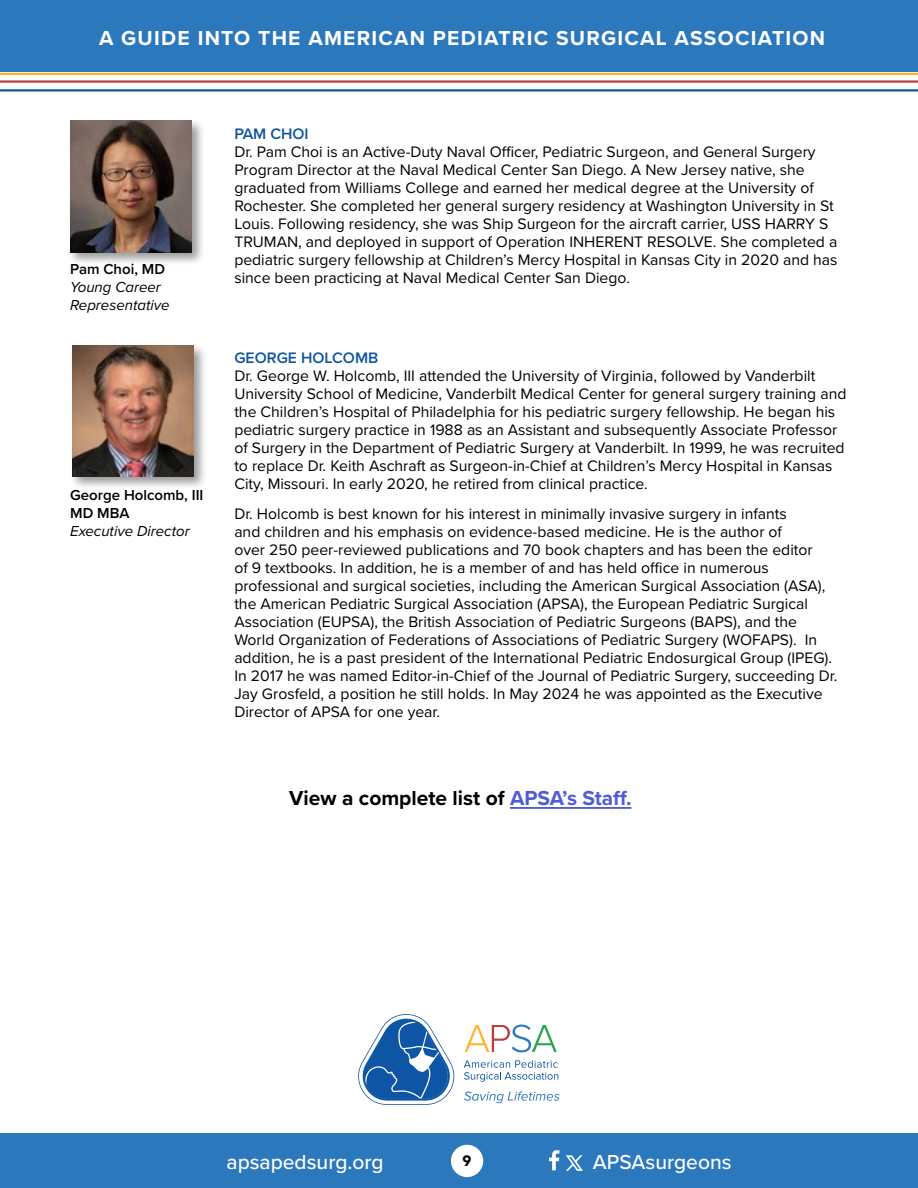
<style>
.page{position:relative;width:918px;height:1188px;background:#fff}
.page>*{position:absolute;margin:0;border:0;box-sizing:border-box;transform-origin:0 0}
.t1{font:700 21px "Proxima Nova";letter-spacing:.06em;color:#fff}
.t2{font:700 21px "Proxima Nova";color:#000}
.t3{font:500 21px "Proxima Nova";color:#fff}
.t4{font:15.75px/18px "Proxima Nova";color:#000}
.t5{font:600 15px/18px "Proxima Nova";color:#000}
.t6{font:italic 15px/18px "Proxima Nova";color:#000}
.t7{font:900 15px "Avenir";color:#000}
.s1{font-weight:600;font-style:normal}
.s2{font-weight:400;font-style:italic}
.s3{font-weight:600;color:#10559e}
.s4{color:#4f5cd6}
</style>
<div class="page">
<div style="left:67px;top:118px;width:139px;height:148px;background:#000;opacity:.4"></div>
<img style="left:70px;top:121px;width:122px;height:131px">
<div style="left:70px;top:343px;width:138px;height:147px;background:#000;opacity:.4"></div>
<img style="left:72px;top:346px;width:122px;height:130px">
<div style="left:0;top:0;width:918px;height:72px;background:#2c78bd"></div>
<hr style="left:0;top:89px;width:918px;height:3px;background:#10559e">
<hr style="left:0;top:80px;width:918px;height:3px;background:#b54140">
<hr style="left:0;top:73px;width:918px;height:2px;background:#fcb32c">
<div style="left:0;top:1133px;width:918px;height:55px;background:#2c78bd"></div>
<div style="left:451px;top:1145px;width:32px;height:32px;background:#fff;border-radius:50%"></div>
<svg style="left:549px;top:1150px;width:10px;height:20px"></svg>
<svg style="left:566px;top:1155px;width:17px;height:16px"></svg>
<svg style="left:358px;top:1014px;width:202px;height:91px"></svg>
<hr style="left:510px;top:807px;width:121px;height:2px;background:#4f5cd6">
<p class="t1" style="left:99px;top:23px;width:728px">A GUIDE INTO THE AMERICAN PEDIATRIC SURGICAL ASSOCIATION</p>
<p class="t6" style="left:70px;top:259px;width:101px"><span class="s1">Pam Choi, MD<br></span>Young Career<br>Representative</p>
<p class="t5" style="left:70px;top:485px;width:135px">George Holcomb, III<br>MD MBA<br><span class="s2">Executive Director</span></p>
<p class="t4" style="left:234px;top:124px;width:605px"><span class="s3">PAM CHOI<br></span>Dr. Pam Choi is an Active-Duty Naval Officer, Pediatric Surgeon, and General Surgery Program Director at the Naval Medical Center San Diego. A New Jersey native, she graduated from Williams College and earned her medical degree at the University of Rochester. She completed her general surgery residency at Washington University in St Louis. Following residency, she was Ship Surgeon for the aircraft carrier, USS HARRY S TRUMAN, and deployed in support of Operation INHERENT RESOLVE. She completed a pediatric surgery fellowship at Children’s Mercy Hospital in Kansas City in 2020 and has since been practicing at Naval Medical Center San Diego.</p>
<p class="t4" style="left:234px;top:348px;width:614px"><span class="s3">GEORGE HOLCOMB<br></span>Dr. George W. Holcomb, III attended the University of Virginia, followed by Vanderbilt University School of Medicine, Vanderbilt Medical Center for general surgery training and the Children’s Hospital of Philadelphia for his pediatric surgery fellowship. He began his pediatric surgery practice in 1988 as an Assistant and subsequently Associate Professor of Surgery in the Department of Pediatric Surgery at Vanderbilt. In 1999, he was recruited to replace Dr. Keith Aschraft as Surgeon-in-Chief at Children’s Mercy Hospital in Kansas City, Missouri. In early 2020, he retired from clinical practice.</p>
<p class="t4" style="left:234px;top:504px;width:603px">Dr. Holcomb is best known for his interest in minimally invasive surgery in infants<br>and children and his emphasis on evidence-based medicine. He is the author of<br>over 250 peer-reviewed publications and 70 book chapters and has been the editor<br>of 9 textbooks. In addition, he is a member of and has held office in numerous professional and surgical societies, including the American Surgical Association (ASA), the American Pediatric Surgical Association (APSA), the European Pediatric Surgical Association (EUPSA), the British Association of Pediatric Surgeons (BAPS), and the World Organization of Federations of Associations of Pediatric Surgery (WOFAPS). In addition, he is a past president of the International Pediatric Endosurgical Group (IPEG).<br>In 2017 he was named Editor-in-Chief of the Journal of Pediatric Surgery, succeeding Dr.<br>Jay Grosfeld, a position he still holds. In May 2024 he was appointed as the Executive Director of APSA for one year.</p>
<p class="t2" style="left:289px;top:782px;width:344px">View a complete list of <span class="s4">APSA’s Staff.</span></p>
<p class="t3" style="left:226px;top:1147px;width:159px">apsapedsurg.org</p>
<p class="t7" style="left:463px;top:1148px;width:10px">9</p>
<p class="t3" style="left:593px;top:1147px;width:140px">APSAsurgeons</p>
</div>
